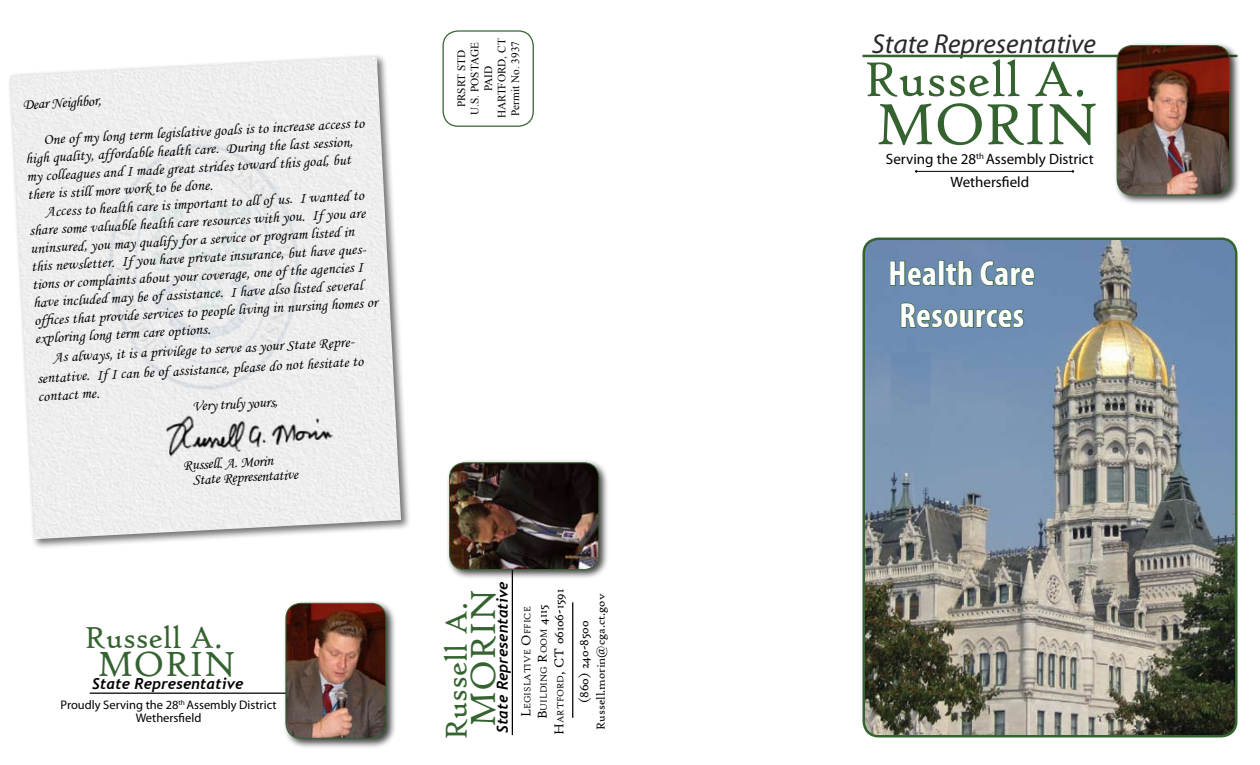
<style>
.page{position:relative;width:1260px;height:765px;background:#fff}
.page>*{position:absolute;margin:0;border:0;box-sizing:border-box;transform-origin:0 0}
.t1{font:62.5px "High Tower Text";letter-spacing:-.03em;color:#356330}
.t2{font:52.5px "High Tower Text";color:#356330}
.t3{font:37.5px "High Tower Text";color:#356330}
.t4{font:700 condensed 35px/42px "Myriad Pro";letter-spacing:.015em;color:#fff;text-align:center}
.t5{font:32.5px "High Tower Text";color:#356330}
.t6{font:italic 27.5px "Myriad Pro";color:#29292a}
.t7{font:15px/18px "Monotype Corsiva";color:#000}
.t8{font:15px/22.5px "Myriad Pro";color:#000;text-align:center}
.t9{font:italic 700 15px "Trebuchet";color:#000}
.t10{font:13.75px/25px "High Tower Text";color:#000;text-align:center}
.t11{font:12.5px/12.5px "Myriad Pro";color:#000;text-align:center}
.t12{font:12.5px "High Tower Text";color:#000}
.t13{font:11.25px/13.5px "Times New Roman";color:#000;text-align:center}
.t14{font:9.62px/16.5px "High Tower Text";color:#000}
.s1{font-size:9.62px}
.s2{font-style:inherit}
.s3{font-size:13.75px}
</style>
<div class="page">
<img style="left:865px;top:240px;width:370px;height:495px">
<div style="left:862px;top:238px;width:376px;height:500px;border:2px solid #356330;border-radius:15px"></div>
<hr style="left:916px;top:171px;width:157px;height:1px;background:#000">
<hr style="left:862px;top:55px;width:376px;height:2px;background:#356330">
<div style="left:1114px;top:42px;width:126px;height:164px;background:#000;opacity:.75"></div>
<img style="left:1117px;top:46px;width:113px;height:149px">
<div style="left:1117px;top:45px;width:113px;height:150px;border:1px solid #356330;border-radius:15px"></div>
<hr style="left:572px;top:602px;width:1px;height:116px;background:#000">
<hr style="left:512px;top:560px;width:1px;height:175px;background:#000">
<div style="left:446px;top:459px;width:164px;height:121px;background:#000;opacity:.75"></div>
<img style="left:450px;top:463px;width:149px;height:107px">
<div style="left:449px;top:463px;width:150px;height:107px;border:1px solid #356330;border-radius:15px"></div>
<hr style="left:90px;top:693px;width:196px;height:1px;background:#000">
<div style="left:282px;top:600px;width:115px;height:149px;background:#000;opacity:.75"></div>
<img style="left:286px;top:603px;width:100px;height:135px">
<div style="left:286px;top:603px;width:100px;height:136px;border:1px solid #356330;border-radius:15px"></div>
<div style="left:7px;top:53px;width:404px;height:496px;background:#000;opacity:.75"></div>
<img style="left:10px;top:57px;width:391px;height:482px">
<img style="left:165px;top:407px;width:169px;height:50px">
<svg style="left:889px;top:260px;width:48px;height:27px"></svg>
<div style="left:939px;top:260px;width:5px;height:26px;border:1px solid #356330"></div>
<svg style="left:945px;top:260px;width:28px;height:27px"></svg>
<svg style="left:980px;top:260px;width:55px;height:27px"></svg>
<svg style="left:900px;top:302px;width:125px;height:27px;background:#5e8192"></svg>
<div style="left:442px;top:30px;width:92px;height:97px;border:1px solid #356330;border-radius:15px"></div>
<img style="left:890px;top:337px;width:41px;height:136px">
<p class="t7" style="left:22px;top:96px;width:80px;rotate:-3deg">Dear Neighbor,</p>
<p class="t7" style="left:24px;top:132px;width:341px;text-indent:19px;rotate:-3deg">One of my long term legislative goals is to increase access to high quality, affordable health care. During the last session, my colleagues and I made great strides toward this goal, but there is still more work to be done.</p>
<p class="t7" style="left:28px;top:204px;width:345px;text-indent:17px;rotate:-3deg">Access to health care is important to all of us. I wanted to share some valuable health care resources with you. If you are uninsured, you may qualify for a service or program listed in this newsletter. If you have private insurance, but have ques&shy;tions or complaints about your coverage, one of the agencies I have included may be of assistance. I have also listed several offi ces that provide services to people living in nursing homes or exploring long term care options.</p>
<p class="t7" style="left:36px;top:348px;width:328px;line-height:20px;text-indent:17px;rotate:-3deg">As always, it is a privilege to serve as your State Repre&shy;sentative. If I can be of assistance, please do not hesitate to</p>
<p class="t7" style="left:38px;top:387px;width:63px;rotate:-3deg">contact me.</p>
<p class="t7" style="left:192px;top:397px;width:87px;rotate:-3deg">Very truly yours,</p>
<p class="t7" style="left:192px;top:457px;width:107px;line-height:15px;text-indent:-9px;rotate:-3deg">Russell. A. Morin<br>State Representative</p>
<h3 class="t5" style="left:84px;top:619px;width:139px">Russell A.</h3>
<p class="t9" style="left:92px;top:674px;width:153px">State Representative</p>
<p class="t11" style="left:61px;top:699px;width:217px">Proudly Serving the 28<sup>th</sup> Assembly District<br>Wethersfield</p>
<h3 class="t3" style="left:97px;top:642px;width:140px">Morin</h3>
<p class="t13" style="left:454px;top:118px;width:81px;rotate:-90deg">PRSRT STD<br>U.S. POSTAGE<br>PAID<br>HARTFORD, CT<br>Permit No. 3937</p>
<p class="t9" style="left:494px;top:733px;width:153px;rotate:-90deg">State Representative</p>
<h3 class="t3" style="left:462px;top:727px;width:140px;rotate:-90deg">Morin</h3>
<h3 class="t5" style="left:438px;top:740px;width:139px;rotate:-90deg">Russell A.</h3>
<p class="t10" style="left:547px;top:735px;width:147px;rotate:-90deg">H<span class="s1">artford</span>, CT 06106-1591 <span class="s2">(860) 240-8500</span></p>
<p class="t12" style="left:594px;top:730px;width:138px;rotate:-90deg">Russell.morin@cga.ct.gov</p>
<p class="t14" style="left:519px;top:719px;width:116px;rotate:-90deg"><span class="s3">L</span>egislative <span class="s3">O</span>ffice<br><span class="s3">B</span>uilding <span class="s3">R</span>oom <span class="s3">4115</span></p>
<h3 class="t6" style="left:872px;top:29px;width:226px">State Representative</h3>
<h2 class="t2" style="left:864px;top:49px;width:224px">Russell A.</h2>
<h1 class="t1" style="left:875px;top:88px;width:225px">Morin</h1>
<p class="t8" style="left:886px;top:148px;width:209px">Serving the 28<sup>th</sup> Assembly District<br>Wethersfield</p>
<h3 class="t4" style="left:889px;top:252px;width:148px">Health Care<br>Resources</h3>
</div>
